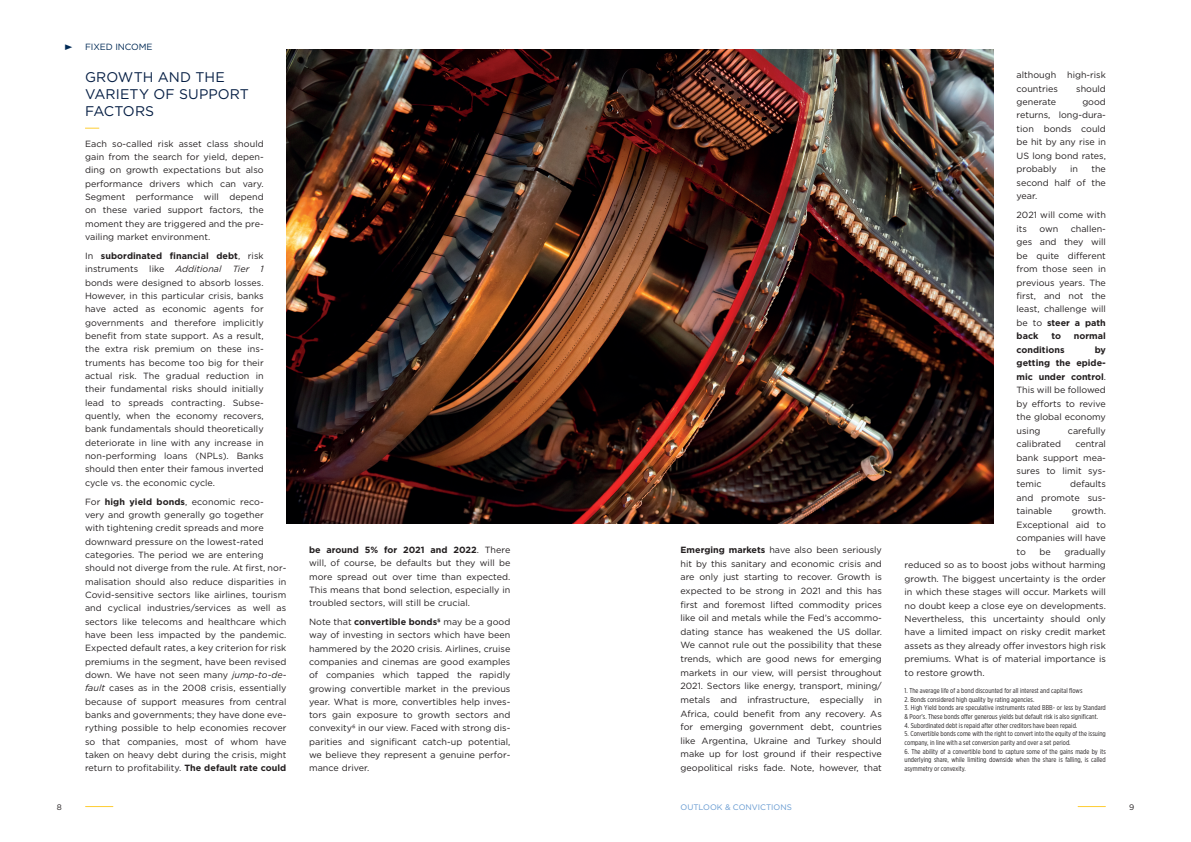
<style>
.page{position:relative;width:1191px;height:842px;background:#fff}
.page>*{position:absolute;margin:0;border:0;box-sizing:border-box;transform-origin:0 0}
.t1{font:14px/17.1px "Gotham";letter-spacing:.005em;color:#051e44}
.t2{font:9px/13.3px "Gotham";letter-spacing:.005em;color:#231f20;text-align:justify}
.t3{font:700 9px "Gotham";color:#231f20}
.t4{font:9px "Gotham";letter-spacing:-.01em;color:#002a55}
.t5{font:8px "Gotham";color:#6599d1}
.t6{font:8px "Gotham";color:#231f20}
.t7{font:7px/8.7px "Gotham X Narrow";letter-spacing:.005em;color:#231f20}
.s1{font-weight:700}
.s2{font-style:italic}
</style>
<div class="page">
<svg style="left:1078px;top:806px;width:27px;height:1px"></svg>
<svg style="left:86px;top:806px;width:27px;height:1px"></svg>
<svg style="left:85px;top:128px;width:14px;height:1px"></svg>
<img style="left:286px;top:50px;width:708px;height:473px">
<p class="t4" style="left:85px;top:41px;width:69px">FIXED INCOME</p>
<h1 class="t1" style="left:85px;top:68px;width:165px">GROWTH AND THE<br>VARIETY OF SUPPORT<br>FACTORS</h1>
<p class="t2" style="left:85px;top:137px;width:180px">Each so-called risk asset class should gain from the search for yield, depen&shy;ding on growth expectations but also performance drivers which can vary.<br>Segment performance will depend on these varied support factors, the moment they are triggered and the pre&shy;vailing market environment.</p>
<p class="t2" style="left:85px;top:249px;width:180px">In <span class="s1">subordinated financial debt</span>, risk instruments like <span class="s2">Additional Tier 1 </span>bonds were designed to absorb losses.<br>However, in this particular crisis, banks have acted as economic agents for governments and therefore implicitly benefit from state support. As a result, the extra risk premium on these ins&shy;truments has become too big for their actual risk. The gradual reduction in their fundamental risks should initially lead to spreads contracting. Subse&shy;quently, when the economy recovers, bank fundamentals should theoretically deteriorate in line with any increase in non-performing loans (NPLs). Banks should then enter their famous inverted cycle vs. the economic cycle.</p>
<p class="t2" style="left:85px;top:495px;width:203px;text-align:left">For <span class="s1">high yield bonds</span>, economic reco-<br>very and growth generally go together<br>with tightening credit spreads and more downward pressure on the lowest-rated categories. The period we are entering should not diverge from the rule. At first, nor&shy;malisation should also reduce disparities in Covid-sensitive sectors like airlines, tourism and cyclical industries/services as well as sectors like telecoms and healthcare which have been less impacted by the pandemic.<br>Expected default rates, a key criterion for risk premiums in the segment, have been revised down. We have not seen many <span class="s2">jump-to-de&shy;fault</span> cases as in the 2008 crisis, essentially because of support measures from central banks and governments; they have done eve&shy;rything possible to help economies recover so that companies, most of whom have taken on heavy debt during the crisis, might return to profitability. <span class="s1">The default rate could</span></p>
<p class="t2" style="left:309px;top:543px;width:203px"><span class="s1">be around 5% for 2021 and 2022</span>. There will, of course, be defaults but they will be more spread out over time than expected.<br>This means that bond selection, especially in troubled sectors, will still be crucial.</p>
<p class="t2" style="left:309px;top:615px;width:203px">Note that <span class="s1">convertible bonds5</span> may be a good way of investing in sectors which have been hammered by the 2020 crisis. Airlines, cruise companies and cinemas are good examples of companies which tapped the rapidly growing convertible market in the previous year. What is more, convertibles help inves&shy;tors gain exposure to growth sectors and convexity6 in our view. Faced with strong dis&shy;parities and significant catch-up potential, we believe they represent a genuine perfor&shy;mance driver.</p>
<p class="t2" style="left:680px;top:543px;width:203px;line-height:13.6px"><span class="s1">Emerging markets</span> have also been seriously hit by this sanitary and economic crisis and are only just starting to recover. Growth is expected to be strong in 2021 and this has first and foremost lifted commodity prices like oil and metals while the Fed’s accommo&shy;dating stance has weakened the US dollar.<br>We cannot rule out the possibility that these trends, which are good news for emerging markets in our view, will persist throughout 2021. Sectors like energy, transport, mining/ metals and infrastructure, especially in Africa, could benefit from any recovery. As for emerging government debt, countries like Argentina, Ukraine and Turkey should make up for lost ground if their respective geopolitical risks fade. Note, however, that</p>
<p class="t2" style="left:1016px;top:68px;width:91px">although high-risk countries</p>
<p class="t2" style="left:1076px;top:81px;width:31px">should</p>
<p class="t2" style="left:1016px;top:95px;width:91px;text-indent:66px">good returns, long-dura&shy;tion bonds could be hit by any rise in US long bond rates, probably</p>
<p class="t2" style="left:1016px;top:95px;width:41px">generate</p>
<p class="t2" style="left:1016px;top:162px;width:91px;text-indent:75px">the second half of the year.</p>
<p class="t2" style="left:1016px;top:208px;width:91px">2021 will come with its</p>
<p class="t2" style="left:1070px;top:162px;width:9px">in</p>
<p class="t2" style="left:1016px;top:222px;width:91px;text-indent:54px">challen&shy;ges and they will be quite different from those seen in previous years. The first, and not the least, challenge will be to <span class="s1">steer a path back</span></p>
<p class="t2" style="left:1039px;top:222px;width:20px">own</p>
<p class="t3" style="left:1051px;top:330px;width:11px">to</p>
<p class="t3" style="left:1074px;top:330px;width:33px">normal</p>
<p class="t3" style="left:1016px;top:344px;width:49px">conditions</p>
<p class="t2" style="left:1016px;top:343px;width:91px;text-indent:78px"><span class="s1">by getting the epide&shy;mic under control</span>.<br>This will be followed by efforts to revive the global economy using</p>
<p class="t2" style="left:1067px;top:424px;width:40px">carefully</p>
<p class="t2" style="left:1016px;top:437px;width:91px;text-indent:59px">central bank support mea&shy;sures to limit sys&shy;temic</p>
<p class="t2" style="left:1016px;top:437px;width:46px">calibrated</p>
<p class="t2" style="left:1016px;top:477px;width:91px;text-indent:54px">defaults and promote sus&shy;tainable</p>
<p class="t2" style="left:1016px;top:504px;width:91px;text-indent:55px">growth.<br>Exceptional aid to companies will have to</p>
<p class="t2" style="left:904px;top:545px;width:203px;text-indent:160px">gradually reduced so as to boost jobs without harming growth. The biggest uncertainty is the order in which these stages will occur. Markets will no doubt keep a close eye on developments.<br>Nevertheless, this uncertainty should only have a limited impact on risky credit market assets as they already offer investors high risk premiums. What is of material importance is to restore growth.</p>
<p class="t7" style="left:904px;top:686px;width:179px">1. The average life of a bond discounted for all interest and capital flows</p>
<p class="t7" style="left:904px;top:695px;width:131px">2. Bonds considered high quality by rating agencies.</p>
<p class="t7" style="left:904px;top:703px;width:203px">3. High Yield bonds are speculative instruments rated BBB- or less by Standard &amp; Poor’s. These bonds offer generous yields but default risk is also significant.</p>
<p class="t7" style="left:904px;top:721px;width:174px">4. Subordinated debt is repaid after other creditors have been repaid.</p>
<p class="t7" style="left:904px;top:729px;width:203px">5. Convertible bonds come with the right to convert into the equity of the issuing company, in line with a set conversion parity and over a set period.</p>
<p class="t7" style="left:904px;top:747px;width:203px;text-align:justify">6. The ability of a convertible bond to capture some of the gains made by its underlying share, while limiting downside when the share is falling, is called asymmetry or convexity.</p>
<p class="t2" style="left:1039px;top:545px;width:13px">be</p>
<p class="t6" style="left:57px;top:802px;width:7px">8</p>
<p class="t5" style="left:680px;top:802px;width:113px">OUTLOOK &amp; CONVICTIONS</p>
<p class="t6" style="left:1129px;top:802px;width:7px">9</p>
</div>
